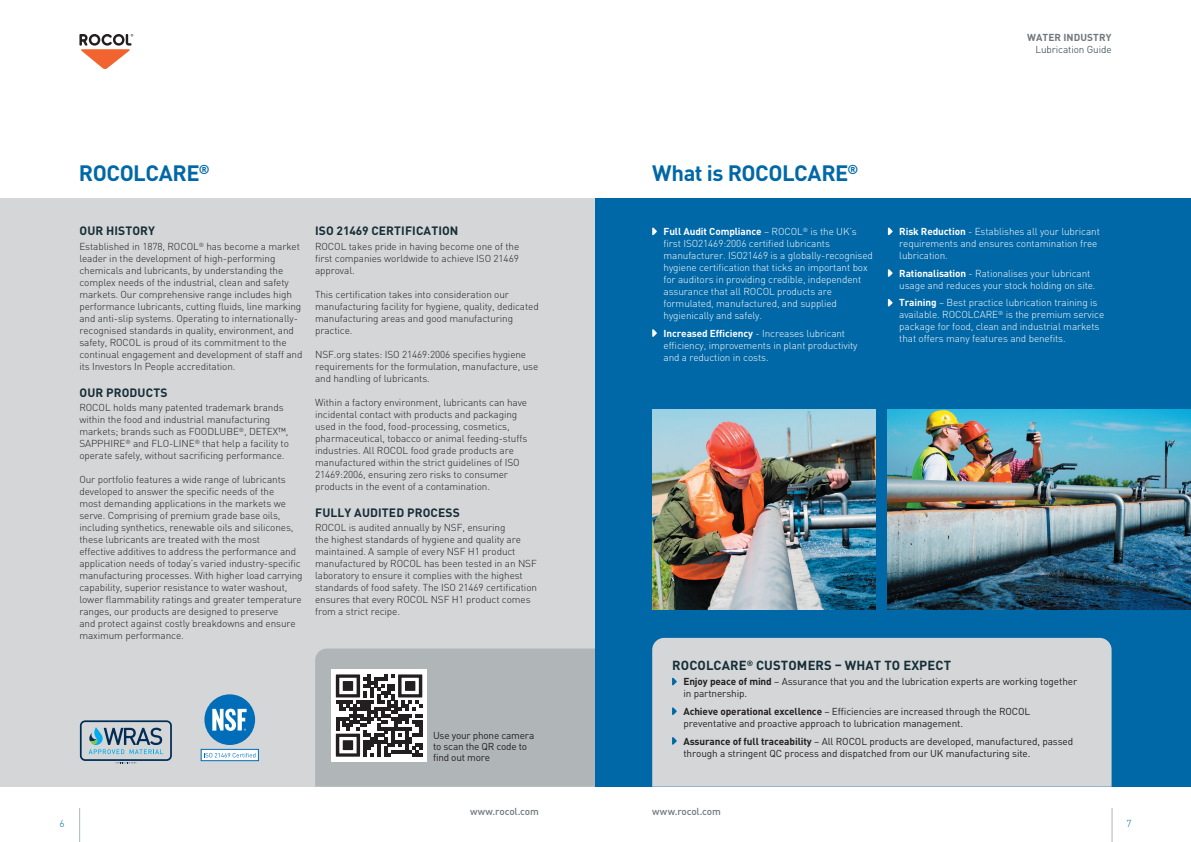
<style>
.page{position:relative;width:1191px;height:842px;background:#fff}
.page>*{position:absolute;margin:0;border:0;box-sizing:border-box;transform-origin:0 0}
.t1{font:700 22px "DIN Pro";letter-spacing:-.02em;color:#0068a7}
.t2{font:700 13px "DIN Pro";letter-spacing:.01em;color:#162e37}
.t3{font:700 12px "DIN Pro";letter-spacing:.01em;color:#162e37}
.t4{font:300 10px/12px "DIN";letter-spacing:-.01em;color:#231f20}
.t5{font:300 10px/12px "DIN";letter-spacing:-.01em;color:#fff}
.t6{font:10px/12px "DIN";letter-spacing:-.01em;color:#231f20}
.t7{font:10px/11px "DIN Pro";letter-spacing:-.02em;color:#231f20}
.t8{font:500 10px "DIN Pro";letter-spacing:-.015em;color:#6f767c}
.t9{font:300 10px "DIN Pro";letter-spacing:-.01em;color:#162e37}
.t10{font:700 10px "DIN Pro";letter-spacing:.01em;color:#6f767c}
.t11{font:300 10px "DIN Pro";color:#0068a7}
.s1{font-weight:700}
</style>
<div class="page">
<div style="left:0;top:198px;width:595px;height:589px;background:#d4d6d7"></div>
<svg style="left:79px;top:34px;width:55px;height:35px"></svg>
<hr style="left:79px;top:808px;width:1px;height:34px;background:#b0b6b8">
<hr style="left:1111px;top:808px;width:1px;height:34px;background:#b0b6b8">
<div style="left:595px;top:198px;width:596px;height:589px;background:#0068a7"></div>
<svg style="left:652px;top:228px;width:5px;height:7px"></svg>
<svg style="left:652px;top:329px;width:5px;height:8px"></svg>
<svg style="left:888px;top:228px;width:4px;height:7px"></svg>
<svg style="left:888px;top:269px;width:4px;height:8px"></svg>
<svg style="left:888px;top:299px;width:4px;height:7px"></svg>
<div style="left:652px;top:638px;width:459px;height:149px;background:#d4d6d7"></div>
<img style="left:888px;top:410px;width:303px;height:199px">
<img style="left:652px;top:410px;width:224px;height:199px">
<svg style="left:315px;top:648px;width:280px;height:139px;background:#aaaeaf"></svg>
<svg style="left:89px;top:727px;width:74px;height:27px"></svg>
<div style="left:80px;top:720px;width:92px;height:41px;border:2px solid #002c55;border-radius:4px"></div>
<svg style="left:115px;top:762px;width:21px;height:1px"></svg>
<div style="left:201px;top:749px;width:58px;height:12px;background:#fff;border:1px solid #006db8"></div>
<div style="left:204px;top:694px;width:51px;height:51px;background:#006db8;border-radius:50%"></div>
<svg style="left:212px;top:709px;width:34px;height:22px"></svg>
<svg style="left:204px;top:753px;width:51px;height:4px"></svg>
<svg style="left:672px;top:678px;width:4px;height:7px"></svg>
<svg style="left:672px;top:707px;width:4px;height:8px"></svg>
<svg style="left:672px;top:737px;width:4px;height:8px"></svg>
<h1 class="t1" style="left:79px;top:155px;width:132px">ROCOLCARE<sup>®</sup></h1>
<p class="t3" style="left:79px;top:221px;width:77px">OUR HISTORY</p>
<p class="t4" style="left:79px;top:240px;width:225px">Established in 1878, ROCOL<sup>®</sup> has become a market leader in the development of high-performing chemicals and lubricants, by understanding the complex needs of the industrial, clean and safety markets. Our comprehensive range includes high performance lubricants, cutting fluids, line marking and anti-slip systems. Operating to internationally&shy;recognised standards in quality, environment, and safety, ROCOL is proud of its commitment to the continual engagement and development of staff and its Investors In People accreditation.</p>
<p class="t3" style="left:79px;top:382px;width:89px">OUR PRODUCTS</p>
<p class="t4" style="left:79px;top:402px;width:211px">ROCOL holds many patented trademark brands within the food and industrial manufacturing markets; brands such as FOODLUBE<sup>®</sup>, DETEX™, SAPPHIRE<sup>®</sup> and FLO-LINE<sup>®</sup> that help a facility to operate safely, without sacrificing performance.</p>
<p class="t4" style="left:79px;top:474px;width:225px">Our portfolio features a wide range of lubricants developed to answer the specific needs of the<br>most demanding applications in the markets we serve. Comprising of premium grade base oils, including synthetics, renewable oils and silicones, these lubricants are treated with the most<br>effective additives to address the performance and application needs of today’s varied industry-specific manufacturing processes. With higher load carrying capability, superior resistance to water washout, lower flammability ratings and greater temperature ranges, our products are designed to preserve<br>and protect against costly breakdowns and ensure maximum performance.</p>
<p class="t3" style="left:315px;top:221px;width:145px">ISO 21469 CERTIFICATION</p>
<p class="t4" style="left:315px;top:240px;width:206px;text-align:justify">ROCOL takes pride in having become one of the first companies worldwide to achieve ISO 21469 approval.</p>
<p class="t4" style="left:315px;top:288px;width:225px">This certification takes into consideration our manufacturing facility for hygiene, quality, dedicated manufacturing areas and good manufacturing practice.</p>
<p class="t4" style="left:315px;top:348px;width:225px">NSF.org states: ISO 21469:2006 specifies hygiene requirements for the formulation, manufacture, use and handling of lubricants.</p>
<p class="t4" style="left:315px;top:396px;width:214px">Within a factory environment, lubricants can have incidental contact with products and packaging used in the food, food-processing, cosmetics, pharmaceutical, tobacco or animal feeding-stuffs industries. All ROCOL food grade products are manufactured within the strict guidelines of ISO 21469:2006, ensuring zero risks to consumer products in the event of a contamination.</p>
<p class="t3" style="left:315px;top:502px;width:146px">FULLY AUDITED PROCESS</p>
<p class="t4" style="left:315px;top:522px;width:223px">ROCOL is audited annually by NSF, ensuring<br>the highest standards of hygiene and quality are maintained. A sample of every NSF H1 product manufactured by ROCOL has been tested in an NSF laboratory to ensure it complies with the highest standards of food safety. The ISO 21469 certification ensures that every ROCOL NSF H1 product comes from a strict recipe.</p>
<p class="t7" style="left:433px;top:729px;width:103px">Use your phone camera to scan the QR code to find out more</p>
<p class="t8" style="left:470px;top:803px;width:70px">www.rocol.com</p>
<p class="t10" style="left:1027px;top:29px;width:86px">WATER INDUSTRY</p>
<p class="t9" style="left:1035px;top:42px;width:78px">Lubrication Guide</p>
<h1 class="t1" style="left:652px;top:155px;width:208px">What is ROCOLCARE<sup>®</sup></h1>
<p class="t5" style="left:663px;top:225px;width:211px"><span class="s1">Full Audit Compliance</span> – ROCOL<sup>®</sup> is the UK’s first ISO21469:2006 certified lubricants manufacturer. ISO21469 is a globally-recognised hygiene certification that ticks an important box for auditors in providing credible, independent assurance that all ROCOL products are formulated, manufactured, and supplied hygienically and safely.</p>
<p class="t5" style="left:663px;top:327px;width:195px"><span class="s1">Increased Efficiency</span> - Increases lubricant efficiency, improvements in plant productivity and a reduction in costs.</p>
<p class="t5" style="left:899px;top:225px;width:202px"><span class="s1">Risk Reduction</span> - Establishes all your lubricant requirements and ensures contamination free lubrication.</p>
<p class="t5" style="left:899px;top:267px;width:198px"><span class="s1">Rationalisation</span> - Rationalises your lubricant usage and reduces your stock holding on site.</p>
<p class="t5" style="left:899px;top:297px;width:206px"><span class="s1">Training</span> – Best practice lubrication training is available. ROCOLCARE<sup>®</sup> is the premium service package for food, clean and industrial markets that offers many features and benefits.</p>
<h2 class="t2" style="left:672px;top:655px;width:280px">ROCOLCARE<sup>®</sup> CUSTOMERS – WHAT TO EXPECT</h2>
<p class="t6" style="left:683px;top:675px;width:395px"><span class="s1">Enjoy peace of mind</span> – Assurance that you and the lubrication experts are working together in partnership.</p>
<p class="t6" style="left:683px;top:705px;width:348px"><span class="s1">Achieve operational excellence</span> – Efficiencies are increased through the ROCOL preventative and proactive approach to lubrication management.</p>
<p class="t6" style="left:683px;top:735px;width:391px"><span class="s1">Assurance of full traceability</span> – All ROCOL products are developed, manufactured, passed through a stringent QC process and dispatched from our UK manufacturing site.</p>
<p class="t8" style="left:652px;top:803px;width:70px">www.rocol.com</p>
<p class="t11" style="left:60px;top:816px;width:7px">6</p>
<p class="t11" style="left:1126px;top:816px;width:7px">7</p>
</div>
